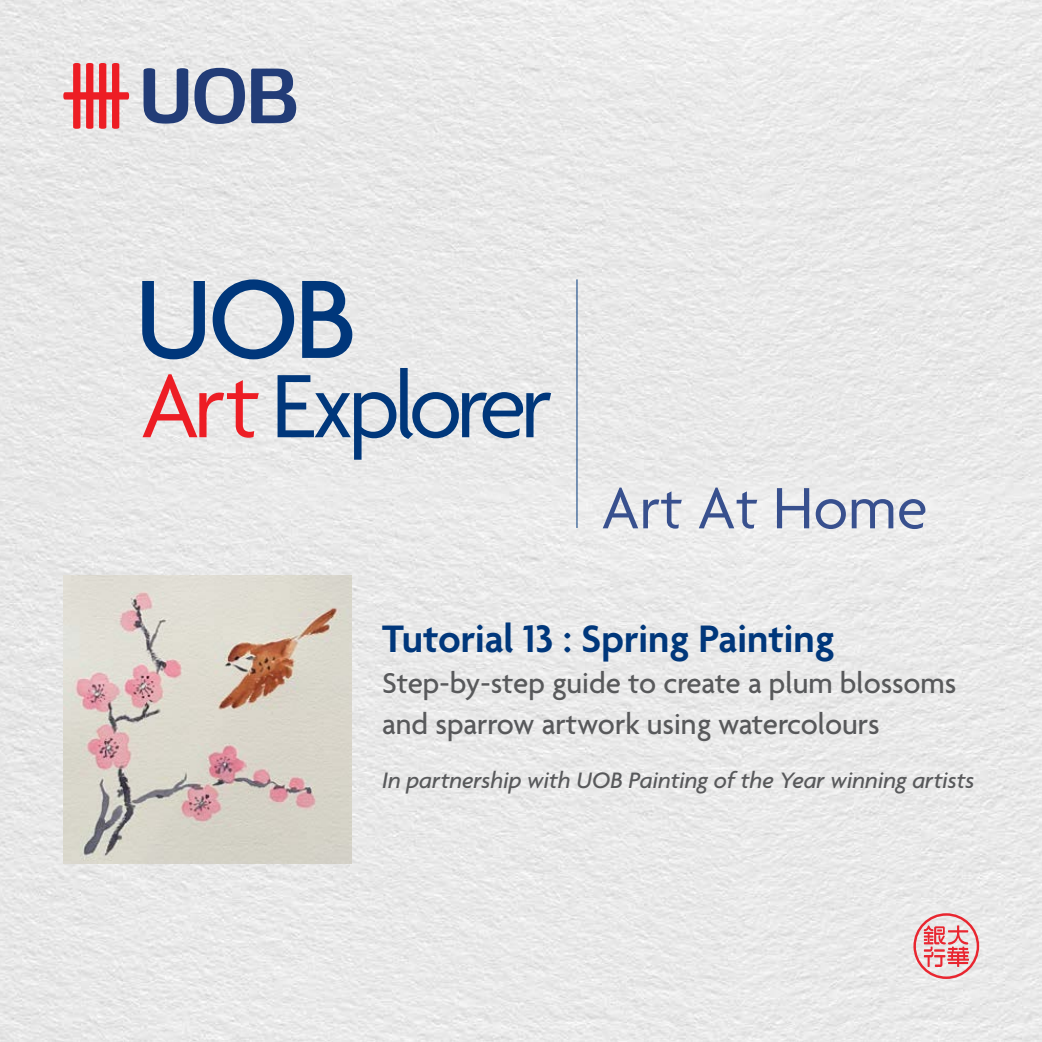
<style>
.page{position:relative;width:1042px;height:1042px;background:#fff}
.page>*{position:absolute;margin:0;border:0;box-sizing:border-box;transform-origin:0 0}
.t1{font:63px "Agenda";color:#38508e}
.t2{font:600 41.48px "Agenda";color:#00377b}
.t3{font:500 31.15px/40.8px "Agenda";color:#58595b}
.t4{font:italic 500 24.15px "Agenda";color:#58595b}
</style>
<div class="page">
<img style="left:0;top:0;width:1042px;height:1042px">
<hr style="left:100px;top:949px;width:1px;height:93px;background:#00377b">
<svg style="left:122px;top:949px;width:142px;height:62px"></svg>
<svg style="left:913px;top:913px;width:66px;height:66px;background:#e8b0b3"></svg>
<svg style="left:63px;top:63px;width:66px;height:66px;background:#ea8286"></svg>
<svg style="left:194px;top:68px;width:51px;height:56px;background:#8592af"></svg>
<svg style="left:143px;top:68px;width:45px;height:56px;background:#7d8bab"></svg>
<svg style="left:251px;top:69px;width:45px;height:54px;background:#64759d"></svg>
<svg style="left:142px;top:281px;width:63px;height:78px;background:#89a0bb"></svg>
<svg style="left:213px;top:279px;width:81px;height:80px;background:#92a6bf"></svg>
<svg style="left:302px;top:281px;width:50px;height:77px;background:#5f80a8"></svg>
<svg style="left:143px;top:374px;width:116px;height:64px;background:#eab0b2"></svg>
<svg style="left:277px;top:368px;width:274px;height:92px;background:#b2bfcf"></svg>
<hr style="left:576px;top:279px;width:1px;height:249px;background:#00377b">
<img style="left:63px;top:575px;width:288px;height:288px">
<h1 class="t1" style="left:601px;top:474px;width:328px">Art At Home</h1>
<h2 class="t2" style="left:382px;top:617px;width:454px">Tutorial 13 : Spring Painting</h2>
<p class="t3" style="left:382px;top:665px;width:576px">Step-by-step guide to create a plum blossoms and sparrow artwork using watercolours</p>
<p class="t4" style="left:382px;top:766px;width:594px">In partnership with UOB Painting of the Year winning artists</p>
</div>
